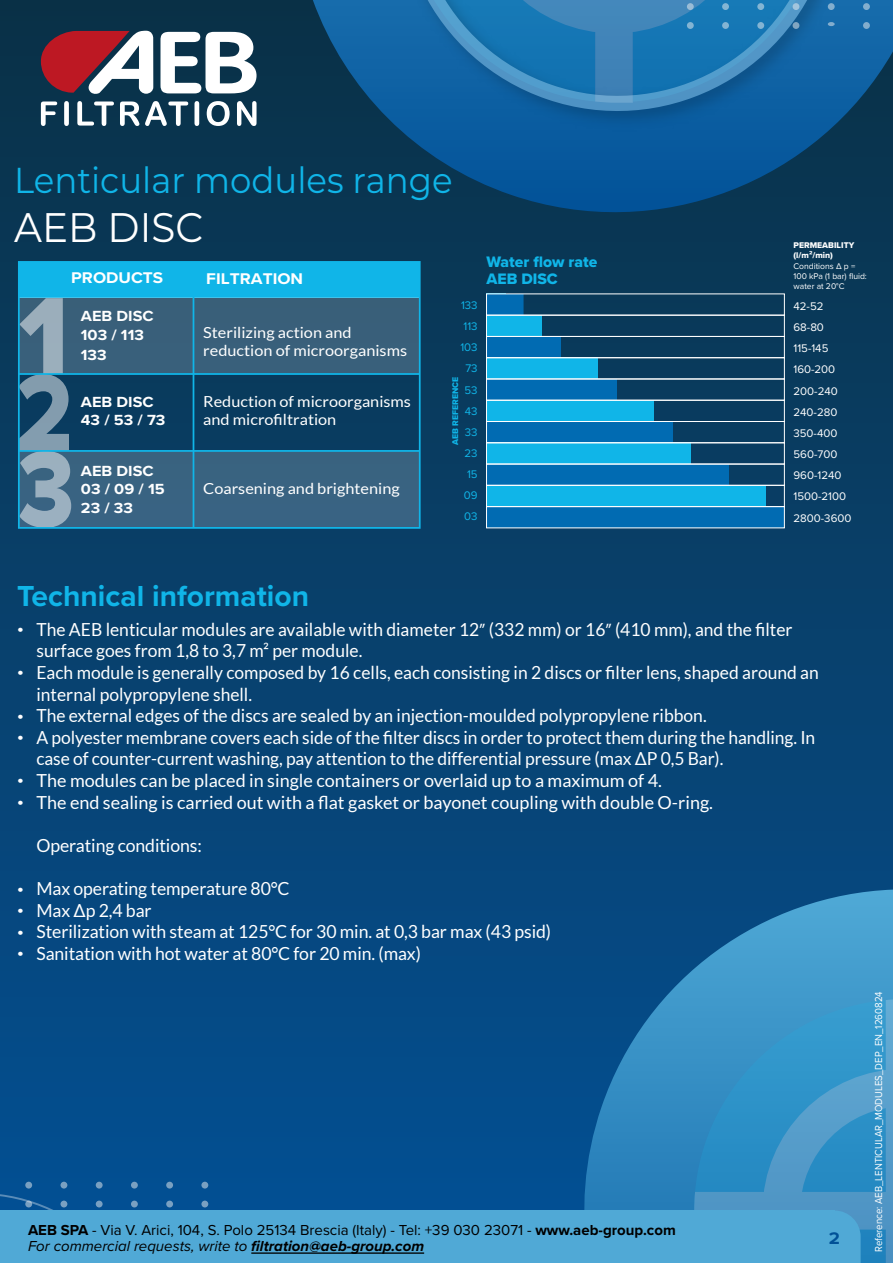
<style>
.page{position:relative;width:893px;height:1263px;background:#fff}
.page>*{position:absolute;margin:0;border:0;box-sizing:border-box;transform-origin:0 0}
.t1{font:41.25px "Montserrat";color:#fff;scale:.94 1}
.t2{font:36px "Montserrat";color:#10b5e8;scale:.94 1}
.t3{font:700 30px "Proxima Nova";color:#10b5e8}
.t4{font:18px/21.6px "Lato";color:#fff}
.t5{font:700 17.4px/21.6px "Proxima Nova";color:#fff;scale:1.07 1}
.t6{font:700 17.4px "Proxima Nova";color:#015197;scale:1.07 1}
.t7{font:700 16.05px "Proxima Nova";color:#fff;scale:1.07 1}
.t8{font:15.75px/17.1px "Proxima Nova Extrabld";color:#10b5e8}
.t9{font:15.15px/18.3px "Lato";color:#fff;scale:1.07 1}
.t10{font:700 15.15px/18.3px "Proxima Nova";color:#fff;scale:1.07 1}
.t11{font:15px/16.5px "Proxima Nova";color:#000}
.t12{font:11.4px/21.1px "Proxima Nova";color:#fff}
.t13{font:11.4px/21.1px "Proxima Nova";color:#10b5e8;text-align:center}
.t14{font:10.5px "Proxima Nova";color:#fff;scale:.92 1}
.t15{font:8.55px/10.1px "Proxima Nova";color:#fff}
.t16{font:8.55px/10.1px "Proxima Nova Extrabld";color:#fff}
.t17{font:8.55px "Proxima Nova Extrabld";color:#10b5e8}
.s1{font-family:"Myriad Pro"}
.s2{font-weight:700}
.s3{font-style:italic}
.s4{font-weight:700;font-style:italic}
</style>
<div class="page">
<div style="left:0;top:0;width:893px;height:1263px;background:linear-gradient(to bottom,#0c3146,#045195)"></div>
<svg style="left:313px;top:0;width:580px;height:245px;background:#09436e"></svg>
<svg style="left:580px;top:889px;width:313px;height:321px;background:#2575ab"></svg>
<img style="left:387px;top:0;width:473px;height:136px">
<svg style="left:387px;top:0;width:467px;height:130px;background:#0e5f9f"></svg>
<svg style="left:166px;top:1200px;width:7px;height:7px"></svg>
<div style="left:201px;top:1200px;width:7px;height:7px;background:#79a0c2;border-radius:50%"></div>
<svg style="left:0;top:1182px;width:152px;height:28px;background:#0a5495"></svg>
<div style="left:96px;top:1182px;width:7px;height:6px;background:#79a0c1;border-radius:50%"></div>
<div style="left:131px;top:1182px;width:7px;height:6px;background:#79a0c1;border-radius:50%"></div>
<div style="left:166px;top:1182px;width:7px;height:6px;background:#79a0c1;border-radius:50%"></div>
<div style="left:201px;top:1182px;width:7px;height:6px;background:#79a0c1;border-radius:50%"></div>
<div style="left:863px;top:3px;width:7px;height:7px;background:#83aece;border-radius:50%"></div>
<svg style="left:404px;top:0;width:431px;height:103px;background:#2276b1"></svg>
<div style="left:863px;top:22px;width:7px;height:7px;background:#83adcd;border-radius:50%"></div>
<div style="left:486px;top:315px;width:56px;height:21px;background:#10b5e8"></div>
<svg style="left:488px;top:296px;width:36px;height:17px"></svg>
<div style="left:486px;top:336px;width:75px;height:22px;background:#016bb2"></div>
<div style="left:486px;top:358px;width:112px;height:21px;background:#10b5e8"></div>
<div style="left:486px;top:379px;width:131px;height:21px;background:#016bb2"></div>
<div style="left:486px;top:400px;width:168px;height:21px;background:#10b5e8"></div>
<div style="left:486px;top:421px;width:187px;height:22px;background:#016bb2"></div>
<div style="left:486px;top:443px;width:205px;height:21px;background:#10b5e8"></div>
<div style="left:486px;top:464px;width:242px;height:21px;background:#016bb2"></div>
<div style="left:486px;top:485px;width:280px;height:22px;background:#10b5e8"></div>
<div style="left:486px;top:507px;width:298px;height:21px;background:#016bb2"></div>
<div style="left:486px;top:315px;width:299px;height:22px;border:1px solid #fff"></div>
<div style="left:486px;top:336px;width:299px;height:22px;border:1px solid #fff"></div>
<div style="left:486px;top:357px;width:299px;height:22px;border:1px solid #fff"></div>
<div style="left:486px;top:400px;width:299px;height:22px;border:1px solid #fff"></div>
<div style="left:486px;top:421px;width:299px;height:22px;border:1px solid #fff"></div>
<div style="left:486px;top:464px;width:299px;height:21px;border:1px solid #fff"></div>
<div style="left:486px;top:485px;width:299px;height:22px;border:1px solid #fff"></div>
<div style="left:486px;top:506px;width:299px;height:22px;border:1px solid #fff"></div>
<div style="left:0;top:1210px;width:834px;height:53px;background:#50a9d6"></div>
<svg style="left:694px;top:999px;width:199px;height:264px;background:#3d97c9"></svg>
<svg style="left:41px;top:31px;width:216px;height:64px"></svg>
<svg style="left:41px;top:101px;width:16px;height:25px"></svg>
<svg style="left:64px;top:101px;width:5px;height:25px"></svg>
<svg style="left:77px;top:101px;width:37px;height:25px"></svg>
<svg style="left:120px;top:101px;width:19px;height:25px"></svg>
<svg style="left:145px;top:101px;width:43px;height:25px"></svg>
<svg style="left:194px;top:101px;width:5px;height:25px"></svg>
<svg style="left:207px;top:101px;width:23px;height:25px"></svg>
<svg style="left:237px;top:101px;width:20px;height:25px"></svg>
<hr style="left:251px;top:1252px;width:173px;height:2px;background:#000">
<div style="left:19px;top:262px;width:401px;height:35px;background:#10b5e8"></div>
<div style="left:19px;top:297px;width:401px;height:77px;background:#395f7a"></div>
<div style="left:19px;top:451px;width:401px;height:77px;background:#396382"></div>
<svg style="left:21px;top:298px;width:50px;height:228px"></svg>
<div style="left:18px;top:261px;width:403px;height:268px;border:2px solid #10b5e8"></div>
<hr style="left:193px;top:262px;width:1px;height:266px;background:#10b5e8">
<hr style="left:19px;top:450px;width:401px;height:2px;background:#10b5e8">
<hr style="left:19px;top:373px;width:401px;height:2px;background:#10b5e8">
<h2 class="t2" style="left:14px;top:155px;width:468px">Lenticular modules range</h2>
<h1 class="t1" style="left:14px;top:199px;width:203px">AEB DISC</h1>
<p class="t16" style="left:793px;top:240px;width:62px">PERMEABILITY (l/m²/min)</p>
<p class="t8" style="left:486px;top:253px;width:112px">Water flow rate<br>AEB DISC</p>
<p class="t15" style="left:793px;top:260px;width:75px">Conditions ∆ p =<br>100 kPa (1 bar) fluid: water at 20°C</p>
<p class="t7" style="left:71px;top:266px;width:88px">PRODUCTS</p>
<p class="t7" style="left:206px;top:267px;width:92px">FILTRATION</p>
<p class="t10" style="left:81px;top:306px;width:69px;line-height:19.4px">AEB DISC<br>103 / 113<br>133</p>
<p class="t13" style="left:460px;top:294px;width:19px">133<br>113<br>103<br>73<br>53<br>43<br>33<br>23<br>15<br>09<br>03</p>
<p class="t12" style="left:793px;top:295px;width:59px">42-52<br>68-80<br>115-145<br>160-200<br>200-240<br>240-280<br>350-400<br>560-700<br>960-1240<br>1500-2100<br>2800-3600</p>
<p class="t9" style="left:203px;top:323px;width:192px">Sterilizing action and reduction of microorganisms</p>
<p class="t9" style="left:203px;top:392px;width:196px">Reduction of microorganisms and microfiltration</p>
<p class="t17" style="left:449px;top:445px;width:69px;rotate:-90deg">AEB REFERENCE</p>
<p class="t10" style="left:81px;top:392px;width:81px">AEB DISC<br>43 / 53 / 73</p>
<p class="t10" style="left:81px;top:462px;width:80px">AEB DISC<br>03 / 09 / 15<br>23 / 33</p>
<p class="t9" style="left:203px;top:479px;width:185px">Coarsening and brightening</p>
<h3 class="t3" style="left:17px;top:574px;width:293px">Technical information</h3>
<p class="t4" style="left:36px;top:618px;width:784px">The AEB lenticular modules are available with diameter 12<span class="s1">”</span> (332 mm) or 16<span class="s1">”</span> (410 mm), and the filter surface goes from 1,8 to 3,7 m² per module.<br>Each module is generally composed by 16 cells, each consisting in 2 discs or filter lens, shaped around an internal polypropylene shell.<br>The external edges of the discs are sealed by an injection-moulded polypropylene ribbon.<br>A polyester membrane covers each side of the filter discs in order to protect them during the handling. In case of counter-current washing, pay attention to the differential pressure (max ∆P 0,5 Bar).<br>The modules can be placed in single containers or overlaid up to a maximum of 4.<br>The end sealing is carried out with a flat gasket or bayonet coupling with double O-ring.</p>
<p class="t4" style="left:36px;top:834px;width:167px">Operating conditions:</p>
<p class="t4" style="left:36px;top:877px;width:516px">Max operating temperature 80°C<br>Max ∆p 2,4 bar<br>Sterilization with steam at 125°C for 30 min. at 0,3 bar max (43 psid)<br>Sanitation with hot water at 80°C for 20 min. (max)</p>
<p class="t5" style="left:17px;top:617px;width:8px">•</p>
<p class="t5" style="left:17px;top:660px;width:8px">•</p>
<p class="t5" style="left:17px;top:703px;width:8px">• •</p>
<p class="t5" style="left:17px;top:768px;width:8px">• •</p>
<p class="t5" style="left:17px;top:877px;width:8px;text-align:justify">• • • •</p>
<p class="t11" style="left:28px;top:1220px;width:649px"><span class="s2">AEB SPA</span> - Via V. Arici, 104, S. Polo 25134 Brescia (Italy) - Tel: +39 030 23071 - <span class="s2">www.aeb-group.com<br></span><span class="s3">For commercial requests, write to</span> <span class="s4">filtration@aeb-group.com</span></p>
<p class="t6" style="left:829px;top:1225px;width:12px">2</p>
<p class="t14" style="left:871px;top:1252px;width:285px;rotate:-90deg">Reference: AEB_LENTICULAR_MODULES_DEP_EN_1260824</p>
</div>
